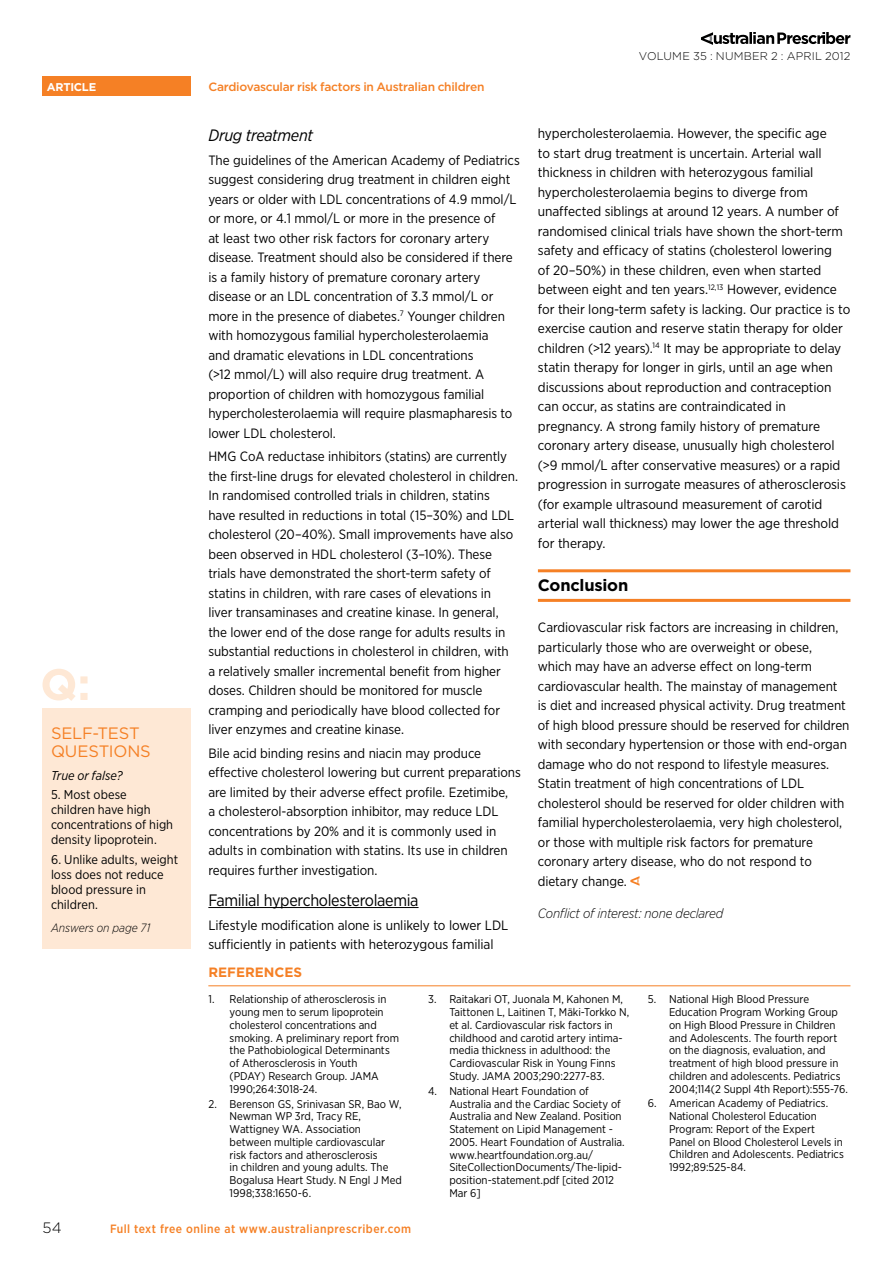
<style>
.page{position:relative;width:893px;height:1263px;background:#fff}
.page>*{position:absolute;margin:0;border:0;box-sizing:border-box;transform-origin:0 0}
.t1{font:16.5px "Gotham Narrow";letter-spacing:-.02em;color:#000}
.t2{font:16.5px/18px "Gotham";letter-spacing:-.01em;color:#f58025}
.t3{font:italic 16.5px "Gotham Narrow";letter-spacing:-.02em;color:#000}
.t4{font:700 16.5px "Gotham";letter-spacing:-.015em;color:#000}
.t5{font:300 15px "Gotham";color:#000}
.t6{font:13.5px/19.5px "Gotham Narrow";letter-spacing:-.005em;color:#000}
.t7{font:italic 300 13.5px "Gotham Narrow";letter-spacing:-.015em;color:#000}
.t8{font:700 13.5px "Gotham";color:#f58025}
.t9{font:12.75px/15px "Gotham Narrow";color:#000}
.t10{font:italic 12.75px "Gotham Narrow";color:#000}
.t11{font:500 12px "Gotham Narrow";letter-spacing:.035em;color:#f58025}
.t12{font:500 12px "Gotham";letter-spacing:-.025em;color:#f58025}
.t13{font:italic 300 12px "Gotham Narrow";color:#000}
.t14{font:11.25px/12.8px "Gotham Narrow";letter-spacing:-.005em;color:#000}
.t15{font:300 11.25px "Gotham";letter-spacing:.015em;color:#000}
.t16{font:700 11.25px "Gotham";letter-spacing:-.02em;color:#fff}
</style>
<div class="page">
<div style="left:43px;top:77px;width:148px;height:19px;background:#f58025"></div>
<svg style="left:701px;top:32px;width:149px;height:13px"></svg>
<hr style="left:208px;top:907px;width:211px;height:1px;background:#000">
<div style="left:43px;top:708px;width:148px;height:241px;background:#fee8d5"></div>
<svg style="left:43px;top:669px;width:45px;height:32px"></svg>
<hr style="left:538px;top:569px;width:312px;height:3px;background:#f58025">
<hr style="left:538px;top:599px;width:312px;height:3px;background:#f58025">
<svg style="left:630px;top:876px;width:9px;height:10px"></svg>
<hr style="left:208px;top:985px;width:642px;height:1px;background:#f58025">
<p class="t16" style="left:47px;top:79px;width:51px">ARTICLE</p>
<p class="t2" style="left:51px;top:723px;width:99px">SELF-TEST<br>QUESTIONS</p>
<p class="t10" style="left:51px;top:768px;width:73px">True or false?</p>
<p class="t9" style="left:51px;top:787px;width:124px">5. Most obese children have high concentrations of high density lipoprotein.</p>
<p class="t9" style="left:51px;top:851px;width:129px">6. Unlike adults, weight loss does not reduce blood pressure in children.</p>
<p class="t13" style="left:51px;top:921px;width:101px">Answers on page 71</p>
<p class="t12" style="left:208px;top:79px;width:278px">Cardiovascular risk factors in Australian children</p>
<p class="t3" style="left:208px;top:125px;width:106px">Drug treatment</p>
<p class="t6" style="left:208px;top:150px;width:313px">The guidelines of the American Academy of Pediatrics suggest considering drug treatment in children eight years or older with LDL concentrations of 4.9 mmol/L or more, or 4.1 mmol/L or more in the presence of<br>at least two other risk factors for coronary artery disease. Treatment should also be considered if there is a family history of premature coronary artery disease or an LDL concentration of 3.3 mmol/L or more in the presence of diabetes.<sup>7</sup> Younger children with homozygous familial hypercholesterolaemia<br>and dramatic elevations in LDL concentrations<br>(&gt;12 mmol/L) will also require drug treatment. A proportion of children with homozygous familial hypercholesterolaemia will require plasmapharesis to lower LDL cholesterol.</p>
<p class="t6" style="left:208px;top:446px;width:311px">HMG CoA reductase inhibitors (statins) are currently the first-line drugs for elevated cholesterol in children.<br>In randomised controlled trials in children, statins have resulted in reductions in total (15–30%) and LDL cholesterol (20–40%). Small improvements have also been observed in HDL cholesterol (3–10%). These trials have demonstrated the short-term safety of statins in children, with rare cases of elevations in liver transaminases and creatine kinase. In general, the lower end of the dose range for adults results in substantial reductions in cholesterol in children, with a relatively smaller incremental benefit from higher doses. Children should be monitored for muscle cramping and periodically have blood collected for liver enzymes and creatine kinase.</p>
<p class="t6" style="left:208px;top:743px;width:314px">Bile acid binding resins and niacin may produce effective cholesterol lowering but current preparations are limited by their adverse effect profile. Ezetimibe,<br>a cholesterol-absorption inhibitor, may reduce LDL concentrations by 20% and it is commonly used in adults in combination with statins. Its use in children requires further investigation.</p>
<p class="t1" style="left:208px;top:890px;width:212px">Familial hypercholesterolaemia</p>
<p class="t6" style="left:208px;top:915px;width:301px">Lifestyle modification alone is unlikely to lower LDL sufficiently in patients with heterozygous familial</p>
<p class="t8" style="left:208px;top:963px;width:95px">REFERENCES</p>
<p class="t15" style="left:639px;top:48px;width:213px">VOLUME 35 : NUMBER 2 : APRIL 2012</p>
<p class="t6" style="left:538px;top:124px;width:314px">hypercholesterolaemia. However, the specific age<br>to start drug treatment is uncertain. Arterial wall thickness in children with heterozygous familial hypercholesterolaemia begins to diverge from unaffected siblings at around 12 years. A number of randomised clinical trials have shown the short-term safety and efficacy of statins (cholesterol lowering<br>of 20–50%) in these children, even when started between eight and ten years.<sup>12,13</sup> However, evidence for their long-term safety is lacking. Our practice is to exercise caution and reserve statin therapy for older children (&gt;12 years).<sup>14</sup> It may be appropriate to delay statin therapy for longer in girls, until an age when discussions about reproduction and contraception can occur, as statins are contraindicated in pregnancy. A strong family history of premature coronary artery disease, unusually high cholesterol (&gt;9 mmol/L after conservative measures) or a rapid progression in surrogate measures of atherosclerosis (for example ultrasound measurement of carotid arterial wall thickness) may lower the age threshold for therapy.</p>
<p class="t4" style="left:538px;top:575px;width:92px">CONCLUSION</p>
<p class="t6" style="left:538px;top:617px;width:313px">Cardiovascular risk factors are increasing in children, particularly those who are overweight or obese,<br>which may have an adverse effect on long-term cardiovascular health. The mainstay of management is diet and increased physical activity. Drug treatment of high blood pressure should be reserved for children with secondary hypertension or those with end-organ damage who do not respond to lifestyle measures.<br>Statin treatment of high concentrations of LDL cholesterol should be reserved for older children with familial hypercholesterolaemia, very high cholesterol, or those with multiple risk factors for premature coronary artery disease, who do not respond to dietary change.</p>
<p class="t7" style="left:538px;top:905px;width:187px">Conflict of interest: none declared</p>
<p class="t14" style="left:230px;top:993px;width:171px;text-indent:-21px">1. Relationship of atherosclerosis in young men to serum lipoprotein cholesterol concentrations and smoking. A preliminary report from the Pathobiological Determinants of Atherosclerosis in Youth<br>(PDAY) Research Group. JAMA<br>1990;264:3018-24.</p>
<p class="t14" style="left:230px;top:1097px;width:174px;text-indent:-21px">2. Berenson GS, Srinivasan SR, Bao W,<br>Newman WP 3rd, Tracy RE,<br>Wattigney WA. Association between multiple cardiovascular risk factors and atherosclerosis<br>in children and young adults. The<br>Bogalusa Heart Study. N Engl J Med<br>1998;338:1650-6.</p>
<p class="t14" style="left:449px;top:993px;width:181px;text-indent:-21px">3. Raitakari OT, Juonala M, Kahonen M, Taittonen L, Laitinen T, Mäki-Torkko N, et al. Cardiovascular risk factors in childhood and carotid artery intima&shy;media thickness in adulthood: the Cardiovascular Risk in Young Finns Study. JAMA 2003;290:2277-83.</p>
<p class="t14" style="left:449px;top:1084px;width:177px;text-indent:-21px">4. National Heart Foundation of<br>Australia and the Cardiac Society of<br>Australia and New Zealand. Position<br>Statement on Lipid Management -<br>2005. Heart Foundation of Australia. www.heartfoundation.org.au/<br>SiteCollectionDocuments/The-lipid&shy;position-statement.pdf [cited 2012<br>Mar 6]</p>
<p class="t14" style="left:669px;top:993px;width:181px;text-indent:-21px">5. National High Blood Pressure Education Program Working Group on High Blood Pressure in Children and Adolescents. The fourth report on the diagnosis, evaluation, and treatment of high blood pressure in children and adolescents. Pediatrics 2004;114(2 Suppl 4th Report):555-76.</p>
<p class="t14" style="left:669px;top:1097px;width:176px;text-indent:-21px">6. American Academy of Pediatrics.<br>National Cholesterol Education<br>Program: Report of the Expert<br>Panel on Blood Cholesterol Levels in<br>Children and Adolescents. Pediatrics<br>1992;89:525-84.</p>
<p class="t5" style="left:43px;top:1218px;width:21px">54</p>
<p class="t11" style="left:110px;top:1221px;width:302px">Full text free online at www.australianprescriber.com</p>
</div>
